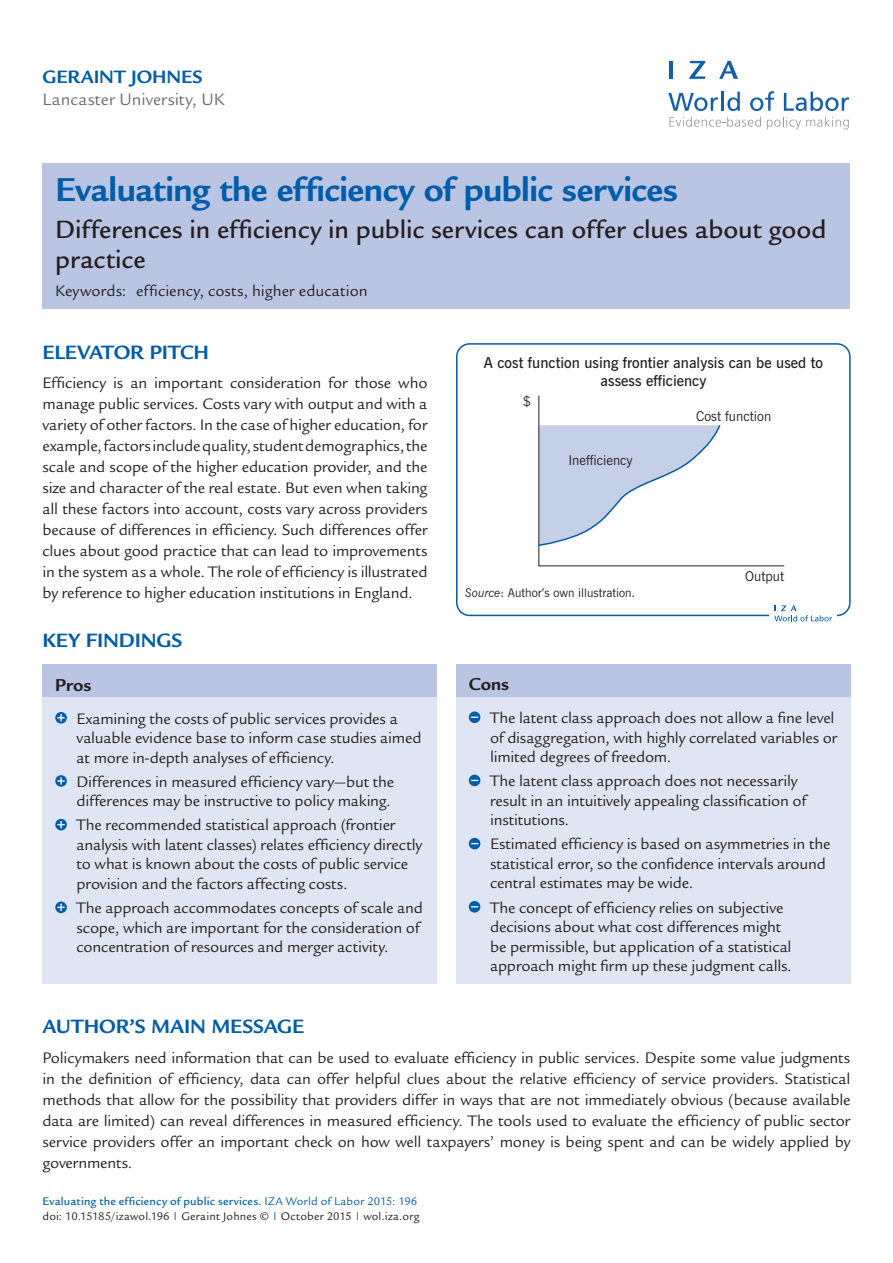
<style>
.page{position:relative;width:893px;height:1263px;background:#fff}
.page>*{position:absolute;margin:0;border:0;box-sizing:border-box;transform-origin:0 0}
.t1{font:700 36px "Legacy Sans Std";letter-spacing:-.015em;color:#015dab}
.t2{font:500 27px/30px "Legacy Sans Std";color:#231f20}
.t3{font:700 21px "Legacy Sans Std";letter-spacing:-.005em;color:#015dab}
.t4{font:700 19.5px "Legacy Sans Std";letter-spacing:-.005em;color:#015dab}
.t5{font:700 18.75px "Legacy Sans Std";color:#231f20}
.t6{font:18px "Legacy Sans Std";letter-spacing:.005em;color:#6c6d70}
.t7{font:16.5px/19.5px "Legacy Sans Std";letter-spacing:-.01em;color:#231f20}
.t8{font:600 15px/18px "News Gothic BT";color:#231f20;text-align:center}
.t9{font:13.5px "News Gothic BT";color:#231f20}
.t10{font:12px/15px "Legacy Sans Std";letter-spacing:.015em;color:#231f20}
.t11{font:12px "News Gothic BT";color:#231f20}
.s1{font-style:italic}
.s2{font-weight:500;color:#015dab}
.s3{color:#015dab}
</style>
<div class="page">
<svg style="left:668px;top:93px;width:50px;height:18px"></svg>
<hr style="left:721px;top:92px;width:3px;height:19px;background:#125eaa">
<svg style="left:727px;top:92px;width:13px;height:19px"></svg>
<svg style="left:750px;top:91px;width:24px;height:20px"></svg>
<svg style="left:784px;top:92px;width:65px;height:19px"></svg>
<svg style="left:669px;top:117px;width:92px;height:10px"></svg>
<svg style="left:767px;top:117px;width:82px;height:12px"></svg>
<hr style="left:669px;top:61px;width:4px;height:18px;background:#125eaa">
<svg style="left:689px;top:61px;width:16px;height:18px"></svg>
<svg style="left:719px;top:61px;width:19px;height:18px"></svg>
<div style="left:456px;top:666px;width:394px;height:318px;background:#e0e5f3"></div>
<div style="left:43px;top:666px;width:394px;height:318px;background:#e0e5f3"></div>
<div style="left:43px;top:664px;width:394px;height:33px;background:#b9c5e3"></div>
<div style="left:456px;top:664px;width:394px;height:33px;background:#b9c5e3"></div>
<svg style="left:55px;top:712px;width:12px;height:11px"></svg>
<svg style="left:57px;top:714px;width:8px;height:7px"></svg>
<svg style="left:55px;top:775px;width:12px;height:12px"></svg>
<svg style="left:57px;top:777px;width:8px;height:8px"></svg>
<svg style="left:55px;top:819px;width:12px;height:11px"></svg>
<svg style="left:57px;top:821px;width:8px;height:7px"></svg>
<svg style="left:55px;top:901px;width:12px;height:12px"></svg>
<svg style="left:57px;top:904px;width:8px;height:7px"></svg>
<div style="left:469px;top:711px;width:11px;height:12px;background:#015dab;border-radius:50%"></div>
<svg style="left:471px;top:716px;width:7px;height:2px"></svg>
<svg style="left:469px;top:775px;width:11px;height:11px"></svg>
<svg style="left:469px;top:838px;width:11px;height:11px"></svg>
<svg style="left:469px;top:901px;width:11px;height:11px"></svg>
<div style="left:43px;top:163px;width:807px;height:146px;background:#b9c5e3"></div>
<svg style="left:456px;top:343px;width:395px;height:274px"></svg>
<svg style="left:538px;top:395px;width:247px;height:172px"></svg>
<div style="left:769px;top:600px;width:68px;height:25px;background:#fff"></div>
<svg style="left:774px;top:605px;width:58px;height:16px"></svg>
<p class="t4" style="left:43px;top:66px;width:161px">Geraint Johnes</p>
<p class="t6" style="left:43px;top:89px;width:183px">Lancaster University, UK</p>
<h1 class="t1" style="left:55px;top:169px;width:624px">Evaluating the efficiency of public services</h1>
<h2 class="t2" style="left:55px;top:214px;width:773px">Differences in efficiency in public services can offer clues about good practice</h2>
<p class="t7" style="left:55px;top:282px;width:314px">Keywords: efficiency, costs, higher education</p>
<p class="t3" style="left:43px;top:340px;width:62px">ELEVATOR</p>
<p class="t3" style="left:150px;top:340px;width:57px">PITCH</p>
<p class="t7" style="left:43px;top:373px;width:387px;line-height:21px;text-align:justify">Efficiency is an important consideration for those who manage public services. Costs vary with output and with a variety of other factors. In the case of higher education, for example, factors include quality, student demographics, the scale and scope of the higher education provider, and the size and character of the real estate. But even when taking all these factors into account, costs vary across providers because of differences in efficiency. Such differences offer clues about good practice that can lead to improvements in the system as a whole. The role of efficiency is illustrated by reference to higher education institutions in England.</p>
<p class="t3" style="left:43px;top:629px;width:140px">KEY FIN DINGS</p>
<p class="t5" style="left:55px;top:674px;width:38px">Pros</p>
<p class="t7" style="left:77px;top:709px;width:346px">Examining the costs of public services provides a valuable evidence base to inform case studies aimed at more in-depth analyses of efficiency.</p>
<p class="t7" style="left:77px;top:772px;width:319px">Differences in measured efficiency vary—but the differences may be instructive to policy making.</p>
<p class="t7" style="left:77px;top:816px;width:347px">The recommended statistical approach (frontier analysis with latent classes) relates efficiency directly to what is known about the costs of public service provision and the factors affecting costs.</p>
<p class="t7" style="left:77px;top:898px;width:348px">The approach accommodates concepts of scale and scope, which are important for the consideration of concentration of resources and merger activity.</p>
<p class="t8" style="left:484px;top:353px;width:341px">A cost function using frontier analysis can be used to assess efficiency</p>
<p class="t9" style="left:523px;top:393px;width:10px">$</p>
<p class="t9" style="left:568px;top:452px;width:66px">Inefficiency</p>
<p class="t11" style="left:465px;top:585px;width:172px"><span class="s1">Source</span>: Author’s own illustration.</p>
<p class="t9" style="left:696px;top:408px;width:77px">Cost function</p>
<p class="t9" style="left:745px;top:567px;width:41px">Output</p>
<p class="t5" style="left:469px;top:673px;width:42px">Cons</p>
<p class="t7" style="left:490px;top:708px;width:349px">The latent class approach does not allow a fine level of disaggregation, with highly correlated variables or limited degrees of freedom.</p>
<p class="t7" style="left:490px;top:771px;width:318px">The latent class approach does not necessarily result in an intuitively appealing classification of institutions.</p>
<p class="t7" style="left:490px;top:835px;width:342px">Estimated efficiency is based on asymmetries in the statistical error, so the confidence intervals around central estimates may be wide.</p>
<p class="t7" style="left:490px;top:898px;width:303px">The concept of efficiency relies on subjective decisions about what cost differences might be permissible, but application of a statistical approach might firm up these judgment calls.</p>
<p class="t3" style="left:43px;top:1014px;width:45px">AUTHOR</p>
<p class="t3" style="left:129px;top:1014px;width:54px">’S MAIN</p>
<p class="t3" style="left:212px;top:1014px;width:31px">MESSA</p>
<p class="t3" style="left:277px;top:1014px;width:26px">GE</p>
<p class="t7" style="left:43px;top:1047px;width:809px;line-height:21px;text-align:justify">Policymakers need information that can be used to evaluate efficiency in public services. Despite some value judgments in the definition of efficiency, data can offer helpful clues about the relative efficiency of service providers. Statistical methods that allow for the possibility that providers differ in ways that are not immediately obvious (because available data are limited) can reveal differences in measured efficiency. The tools used to evaluate the efficiency of public sector service providers offer an important check on how well taxpayers’ money is being spent and can be widely applied by governments.</p>
<p class="t10" style="left:43px;top:1193px;width:379px"><span class="s2">Evaluating the efficiency of public services.</span> <span class="s3">IZA World of Labor 2015: 196 </span>doi: 10.15185/izawol.196 <sup>|</sup> Geraint Johnes © <sup>|</sup> October 2015 <sup>|</sup> wol.iza.org</p>
</div>
